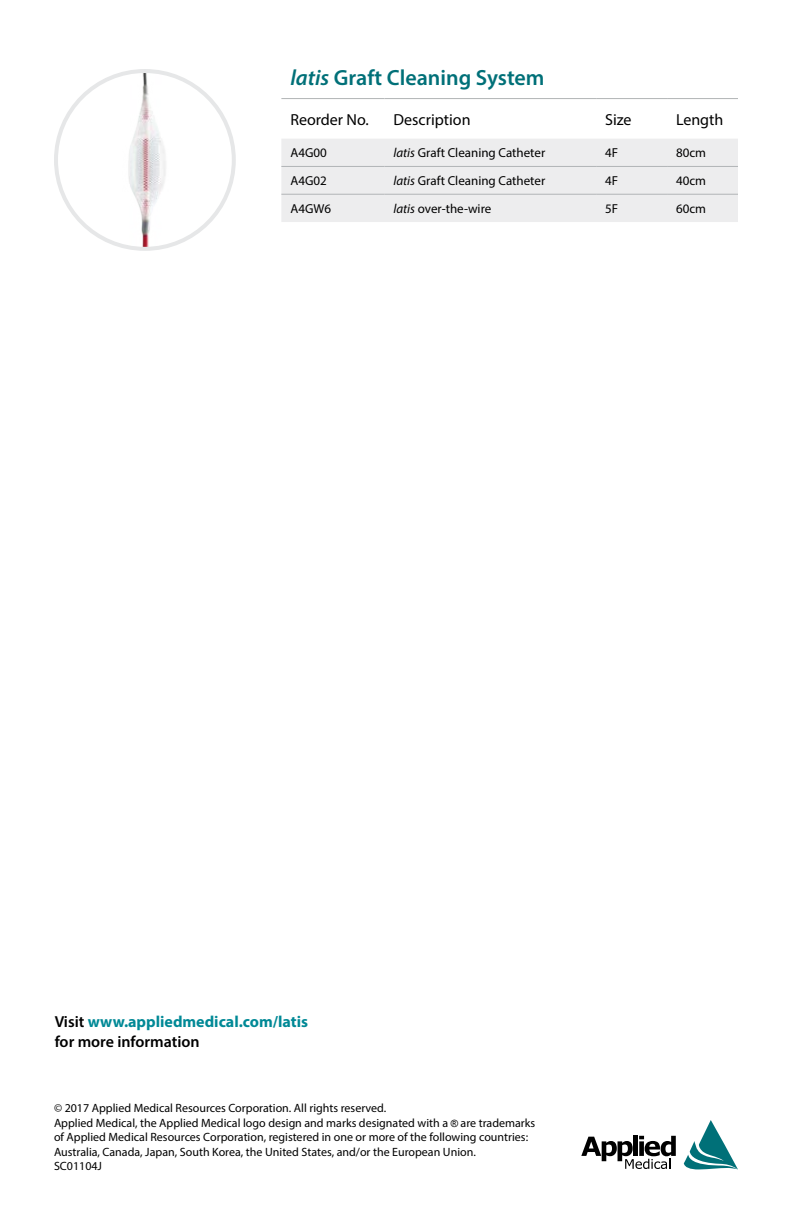
<style>
.page{position:relative;width:792px;height:1224px;background:#fff}
.page>*{position:absolute;margin:0;border:0;box-sizing:border-box;transform-origin:0 0}
.Table_Title_11pt_Tea{font:600 22px "Myriad Pro";color:#007078}
._8pt_Semibold{font:700 16px/20px "Myriad Pro";color:#008996}
.Table_Description_8p{font:16px "Myriad Pro";color:#000}
.Line_item_-_No_2nd_L{font:13px "Myriad Pro";color:#000}
.Copyright_Statement{font:12px/14.4px "Myriad Pro";color:#000}
.s1{font-style:italic}
.s2{font-weight:600;color:#000}
.s3{font-family:"Arial";font-size:10px}
</style>
<div class="page">
<div style="left:281px;top:139px;width:457px;height:83px;background:#ededee"></div>
<hr style="left:281px;top:166px;width:103px;height:1px;background:#b1b4b6">
<hr style="left:384px;top:166px;width:212px;height:1px;background:#b1b4b6">
<hr style="left:596px;top:166px;width:71px;height:1px;background:#b1b4b6">
<hr style="left:667px;top:166px;width:71px;height:1px;background:#b1b4b6">
<hr style="left:281px;top:194px;width:103px;height:1px;background:#b1b4b6">
<hr style="left:384px;top:194px;width:212px;height:1px;background:#b1b4b6">
<hr style="left:596px;top:194px;width:71px;height:1px;background:#b1b4b6">
<hr style="left:667px;top:194px;width:71px;height:1px;background:#b1b4b6">
<hr style="left:281px;top:98px;width:103px;height:1px;background:#b1b4b6">
<hr style="left:384px;top:98px;width:212px;height:1px;background:#b1b4b6">
<hr style="left:596px;top:98px;width:71px;height:1px;background:#b1b4b6">
<hr style="left:667px;top:98px;width:71px;height:1px;background:#b1b4b6">
<img style="left:56px;top:71px;width:178px;height:178px;border-radius:89px">
<div style="left:54px;top:69px;width:182px;height:182px;border:4px solid #e6e7e8;border-radius:50%"></div>
<svg style="left:581px;top:1136px;width:95px;height:33px"></svg>
<svg style="left:684px;top:1120px;width:54px;height:49px"></svg>
<p class="Table_Title_11pt_Tea" style="left:290px;top:63px;width:256px"><span class="s1">latis</span> Graft Cleaning System</p>
<p class="Table_Description_8p" style="left:290px;top:109px;width:80px">Reorder No.</p>
<p class="Table_Description_8p" style="left:393px;top:109px;width:79px">Description</p>
<p class="Table_Description_8p" style="left:605px;top:109px;width:28px">Size</p>
<p class="Table_Description_8p" style="left:676px;top:109px;width:49px">Length</p>
<p class="Line_item_-_No_2nd_L" style="left:290px;top:145px;width:38px">A4G00</p>
<p class="Line_item_-_No_2nd_L" style="left:393px;top:145px;width:153px"><span class="s1">latis</span> Graft Cleaning Catheter</p>
<p class="Line_item_-_No_2nd_L" style="left:605px;top:145px;width:14px">4F</p>
<p class="Line_item_-_No_2nd_L" style="left:676px;top:145px;width:32px">80cm</p>
<p class="Line_item_-_No_2nd_L" style="left:290px;top:173px;width:38px">A4G02</p>
<p class="Line_item_-_No_2nd_L" style="left:393px;top:173px;width:153px"><span class="s1">latis</span> Graft Cleaning Catheter</p>
<p class="Line_item_-_No_2nd_L" style="left:605px;top:173px;width:14px">4F</p>
<p class="Line_item_-_No_2nd_L" style="left:676px;top:173px;width:32px">40cm</p>
<p class="Line_item_-_No_2nd_L" style="left:290px;top:201px;width:42px">A4GW6</p>
<p class="Line_item_-_No_2nd_L" style="left:393px;top:201px;width:99px"><span class="s1">latis</span> over-the-wire</p>
<p class="Line_item_-_No_2nd_L" style="left:605px;top:201px;width:14px">5F</p>
<p class="Line_item_-_No_2nd_L" style="left:676px;top:201px;width:32px">60cm</p>
<p class="_8pt_Semibold" style="left:55px;top:1011px;width:255px"><span class="s2">Visit</span> www.appliedmedical.com/latis <span class="s2">for more information</span></p>
<p class="Copyright_Statement" style="left:54px;top:1101px;width:334px">© 2017 Applied Medical Resources Corporation. All rights reserved.</p>
<p class="Copyright_Statement" style="left:54px;top:1115px;width:483px">Applied Medical, the Applied Medical logo design and marks designated with a <span class="s3">®</span> are trademarks of Applied Medical Resources Corporation, registered in one or more of the following countries:<br>Australia, Canada, Japan, South Korea, the United States, and/or the European Union.<br>SC01104J</p>
</div>
